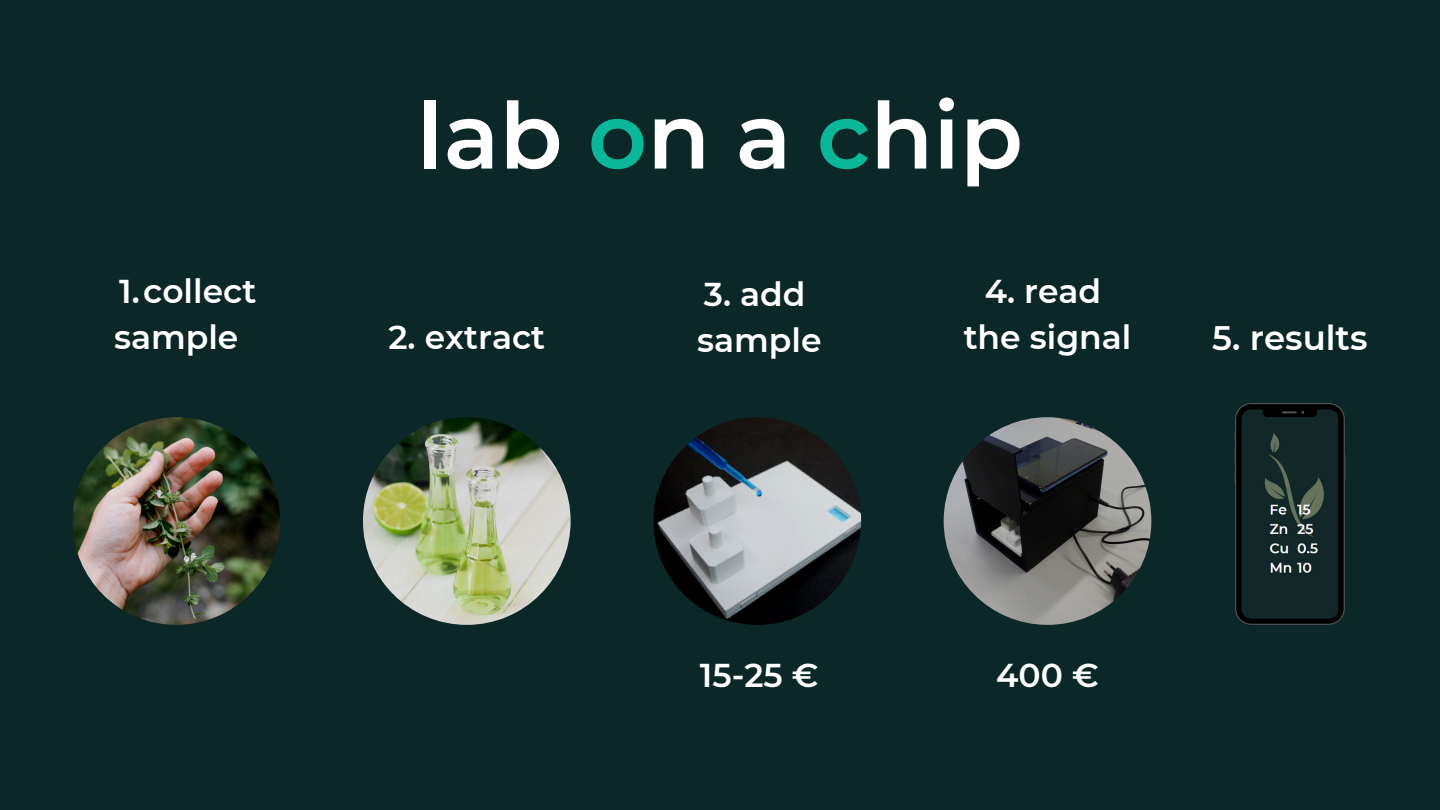
<style>
.page{position:relative;width:1440px;height:810px;background:#0b2727}
.page>*{position:absolute;margin:0;border:0;box-sizing:border-box;transform-origin:0 0}
.t1{font:600 92px "Montserrat";color:#fff}
.t2{font:600 34px "Montserrat";color:#fff}
.t3{font:600 33px "Montserrat";color:#fff}
.s1{color:#0ab899}
</style>
<div class="page">
<img style="left:653px;top:417px;width:208px;height:208px;border-radius:50%">
<img style="left:944px;top:417px;width:207px;height:208px;border-radius:50%">
<svg style="left:1234px;top:403px;width:112px;height:222px"></svg>
<img style="left:72px;top:417px;width:208px;height:208px;border-radius:50%">
<img style="left:363px;top:417px;width:208px;height:208px;border-radius:50%">
<p class="t1" style="left:417px;top:79px;width:608px">lab <span class="s1">o</span>n a <span class="s1">c</span>hip</p>
<p class="t3" style="left:119px;top:271px;width:139px">1.collect</p>
<p class="t3" style="left:114px;top:317px;width:126px">sample</p>
<p class="t3" style="left:388px;top:317px;width:158px">2. extract</p>
<p class="t3" style="left:704px;top:274px;width:103px">3. add</p>
<p class="t3" style="left:697px;top:320px;width:126px">sample</p>
<p class="t3" style="left:985px;top:271px;width:118px">4. read</p>
<p class="t3" style="left:964px;top:317px;width:169px">the signal</p>
<p class="t2" style="left:1212px;top:317px;width:157px">5. results</p>
<p class="t3" style="left:700px;top:655px;width:120px">15-25 €</p>
<p class="t3" style="left:996px;top:655px;width:104px">400 €</p>
</div>
